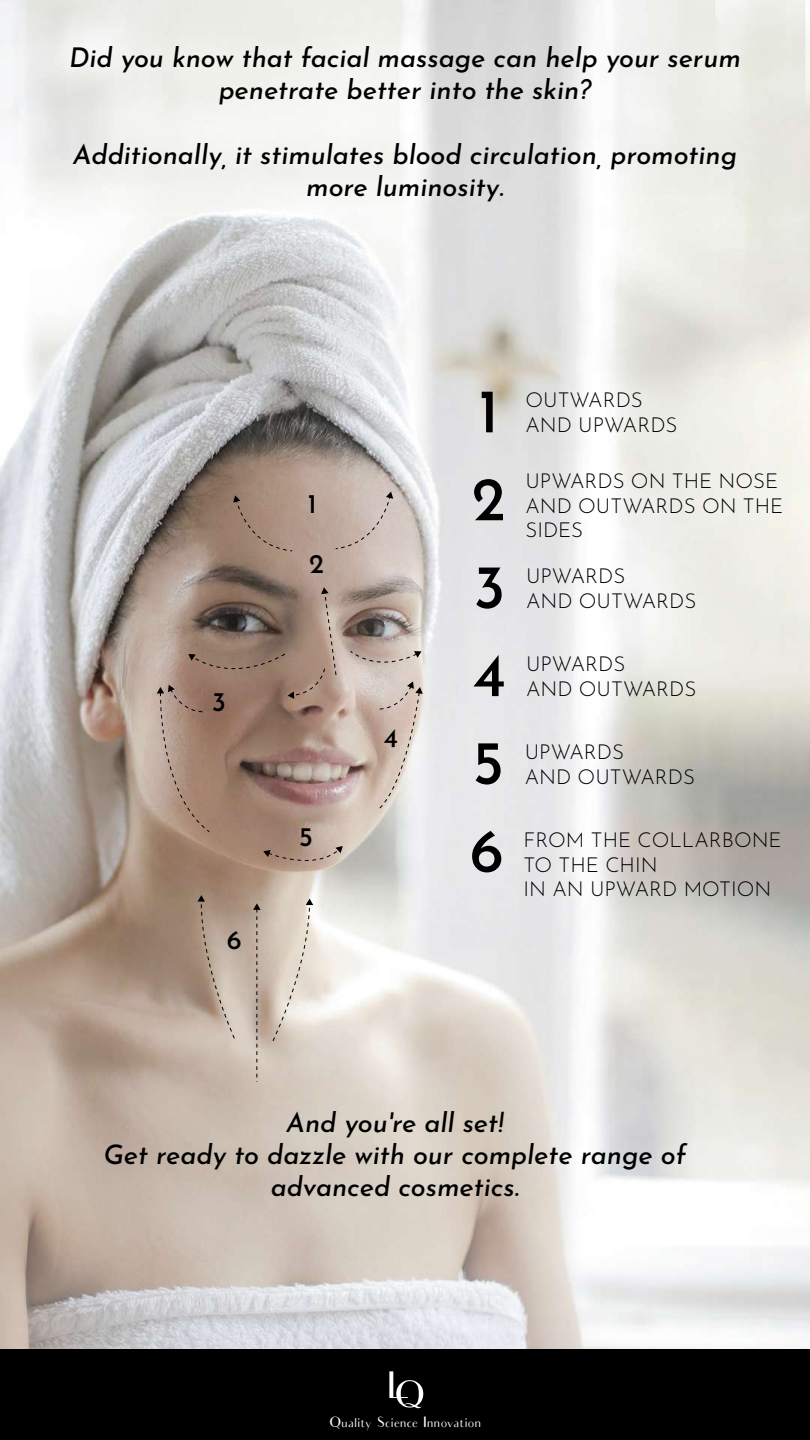
<style>
.page{position:relative;width:810px;height:1440px;background:#fff}
.page>*{position:absolute;margin:0;border:0;box-sizing:border-box;transform-origin:0 0}
.t1{font:500 61.65px "Josefin Sans";color:#000}
.t2{font:36.97px "Audrey";color:#fff}
.t3{font:italic 500 27px/32.4px "Josefin Sans";color:#000;text-align:center}
.t4{font:500 27px/59.2px "Josefin Sans";color:#000}
.t5{font:300 20.55px/24.7px "Josefin Sans";color:#000}
.t6{font:14.55px "Audrey";letter-spacing:-.075em;color:#fff}
</style>
<div class="page">
<img style="left:0;top:1px;width:810px;height:1348px">
<div style="left:0;top:1349px;width:810px;height:91px;background:#000"></div>
<svg style="left:396px;top:1380px;width:27px;height:28px"></svg>
<svg style="left:233px;top:495px;width:60px;height:57px;background:#a38877"></svg>
<svg style="left:335px;top:492px;width:58px;height:58px;background:#c6b7af"></svg>
<svg style="left:253px;top:903px;width:8px;height:179px"></svg>
<svg style="left:272px;top:899px;width:41px;height:143px;background:#dcd3c6"></svg>
<svg style="left:350px;top:650px;width:72px;height:20px"></svg>
<svg style="left:378px;top:681px;width:45px;height:129px"></svg>
<svg style="left:157px;top:587px;width:186px;height:282px;background:#9e8274"></svg>
<svg style="left:198px;top:895px;width:43px;height:144px;background:#b8a696"></svg>
<p class="t3" style="left:69px;top:38px;width:673px">Did you know that facial massage can help your serum penetrate better into the skin?</p>
<p class="t3" style="left:73px;top:135px;width:666px">Additionally, it stimulates blood circulation, promoting more luminosity.</p>
<p class="t4" style="left:308px;top:472px;width:18px">1<br>2</p>
<h1 class="t1" style="left:478px;top:365px;width:22px">1</h1>
<p class="t5" style="left:525px;top:386px;width:154px">OUTWARDS<br>AND UPWARDS</p>
<h1 class="t1" style="left:472px;top:453px;width:36px">2</h1>
<p class="t5" style="left:525px;top:467px;width:259px">UPWARDS ON THE NOSE<br>AND OUTWARDS ON THE<br>SIDES</p>
<h1 class="t1" style="left:473px;top:541px;width:34px">3</h1>
<p class="t5" style="left:526px;top:562px;width:172px">UPWARDS<br>AND OUTWARDS</p>
<h1 class="t1" style="left:473px;top:629px;width:35px">4</h1>
<p class="t5" style="left:526px;top:650px;width:172px">UPWARDS<br>AND OUTWARDS</p>
<h1 class="t1" style="left:472px;top:716px;width:34px">5</h1>
<p class="t5" style="left:525px;top:738px;width:172px">UPWARDS<br>AND OUTWARDS</p>
<h1 class="t1" style="left:470px;top:804px;width:35px">6</h1>
<p class="t5" style="left:524px;top:826px;width:260px">FROM THE COLLARBONE<br>TO THE CHIN<br>IN AN UPWARD MOTION</p>
<p class="t3" style="left:103px;top:1103px;width:585px">And you're all set!<br>Get ready to dazzle with our complete range of advanced cosmetics.</p>
<h2 class="t2" style="left:387px;top:1365px;width:25px">L</h2>
<p class="t6" style="left:329px;top:1414px;width:155px">Quality Science Innovation</p>
</div>
